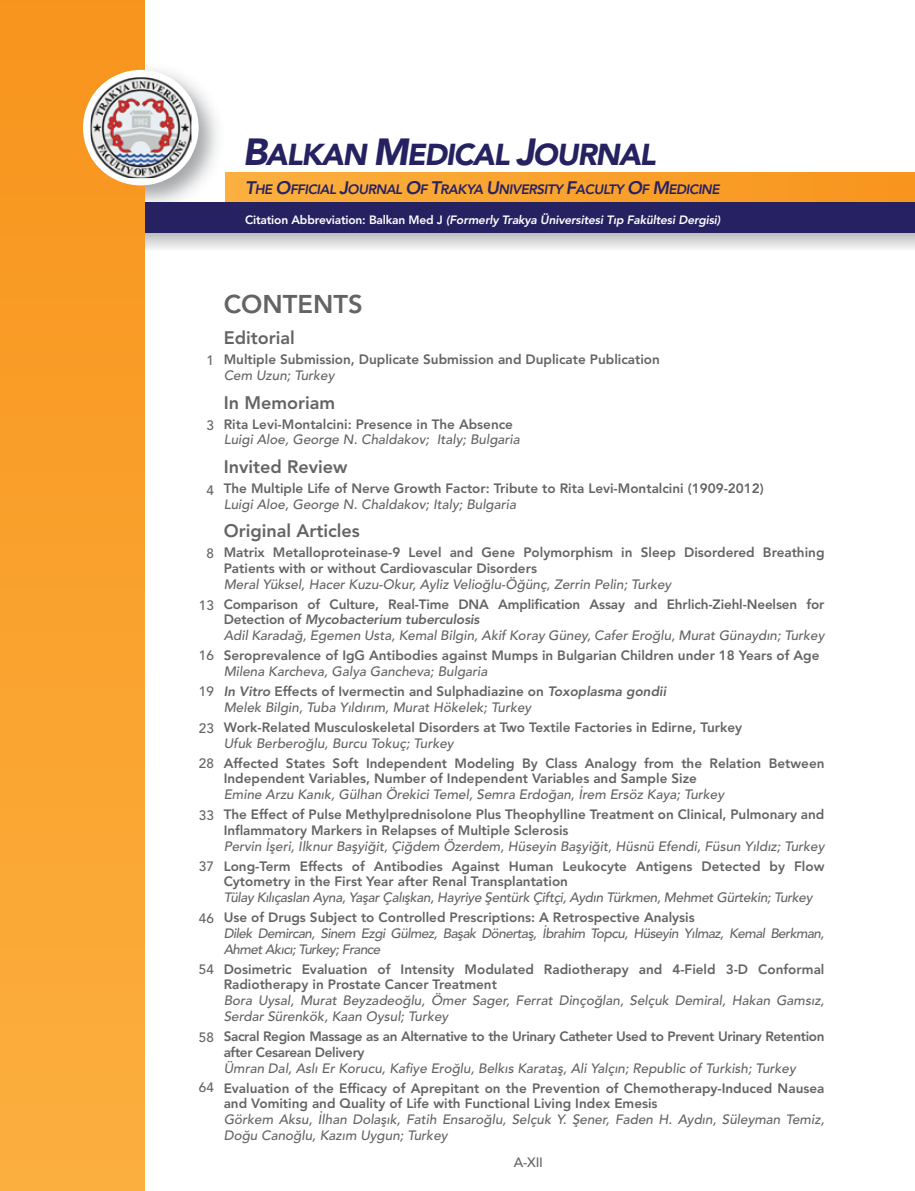
<style>
.page{position:relative;width:915px;height:1191px;background:#fff}
.page>*{position:absolute;margin:0;border:0;box-sizing:border-box;transform-origin:0 0}
.t1{font:italic 900 30px "Avenir LT Std";letter-spacing:-.045em;color:#262262}
.t2{font:800 25.5px "Avenir LT Std";color:#636466}
.t3{font:800 18px "Avenir LT Std";color:#636466}
.t4{font:800 13.5px/15.8px "Avenir LT Std";color:#636466}
.t5{font:italic 500 13.5px/15.8px "Avenir LT Std";color:#636466}
.t6{font:italic 500 13.5px/15.8px "Avenir LT Std";letter-spacing:-.04em;color:#636466}
.t7{font:800 13.5px/15.8px "Avenir LT Std";letter-spacing:-.025em;color:#636466}
.t8{font:italic 500 13.5px "Avenir LT Std";letter-spacing:-.025em;color:#636466}
.t9{font:italic 800 13.5px "Avenir LT Std";letter-spacing:-.035em;color:#262262}
.t10{font:500 13.5px "Avenir LT Std";color:#636466}
.t11{font:italic 800 12px "Avenir LT Std";letter-spacing:-.015em;color:#fff}
.s1{font-size:37.5px}
.s2{font-size:18px}
.s3{font-style:normal}
.s4{font-style:italic}
.s5{font-weight:500;font-style:italic}
.s6{font-weight:800}
.s7{font-weight:800;font-style:normal}
</style>
<div class="page">
<img style="left:144px;top:59px;width:81px;height:144px">
<div style="left:225px;top:172px;width:689px;height:31px;background:linear-gradient(to right,#fbb03f,#f8941d)"></div>
<svg style="left:144px;top:233px;width:770px;height:18px"></svg>
<div style="left:0;top:203px;width:914px;height:30px;background:#262262"></div>
<div style="left:0;top:0;width:144px;height:1191px;background:linear-gradient(to bottom,#f8941d,#fbaf3f)"></div>
<div style="left:83px;top:70px;width:115px;height:115px;background:#fff;border-radius:50%"></div>
<img style="left:91px;top:77px;width:100px;height:101px">
<h1 class="t1" style="left:243px;top:136px;width:414px"><span class="s1">B</span>ALKAN <span class="s1">M</span>EDICAL <span class="s1">J</span>OURNAL</h1>
<p class="t9" style="left:245px;top:181px;width:476px"><span class="s2">T</span>HE <span class="s2">O</span>FFICIAL <span class="s2">J</span>OURNAL <span class="s2">O</span>F <span class="s2">T</span>RAKYA <span class="s2">U</span>NIVERSITY <span class="s2">F</span>ACULTY <span class="s2">O</span>F <span class="s2">M</span>EDICINE</p>
<p class="t11" style="left:245px;top:212px;width:476px"><span class="s3">Citation Abbreviation: Balkan Med J</span> (Formerly Trakya Üniversitesi Tıp Fakültesi Dergisi)</p>
<p class="t10" style="left:206px;top:352px;width:9px">1</p>
<p class="t10" style="left:206px;top:417px;width:9px">3</p>
<p class="t10" style="left:206px;top:482px;width:9px">4</p>
<p class="t10" style="left:206px;top:545px;width:9px">8</p>
<p class="t10" style="left:199px;top:597px;width:17px">13</p>
<p class="t10" style="left:199px;top:647px;width:17px">16</p>
<p class="t10" style="left:199px;top:683px;width:17px">19</p>
<p class="t10" style="left:199px;top:720px;width:17px">23</p>
<p class="t10" style="left:199px;top:754px;width:17px">28</p>
<p class="t10" style="left:199px;top:807px;width:17px">33</p>
<p class="t10" style="left:199px;top:858px;width:17px">37</p>
<p class="t10" style="left:199px;top:910px;width:17px">46</p>
<p class="t10" style="left:199px;top:961px;width:17px">54</p>
<p class="t10" style="left:199px;top:1029px;width:17px">58</p>
<p class="t10" style="left:199px;top:1079px;width:17px">64</p>
<h2 class="t2" style="left:224px;top:288px;width:140px">CONTENTS</h2>
<h3 class="t3" style="left:224px;top:327px;width:73px">Editorial</h3>
<p class="t4" style="left:224px;top:352px;width:437px">Multiple Submission, Duplicate Submission and Duplicate Publication</p>
<p class="t5" style="left:224px;top:368px;width:112px">Cem Uzun; Turkey</p>
<h3 class="t3" style="left:224px;top:391px;width:113px">In Memoriam</h3>
<p class="t4" style="left:224px;top:416px;width:291px">Rita Levi-Montalcini: Presence in The Absence</p>
<p class="t5" style="left:224px;top:432px;width:297px">Luigi Aloe, George N. Chaldakov; Italy; Bulgaria</p>
<h3 class="t3" style="left:224px;top:456px;width:125px">Invited Review</h3>
<p class="t4" style="left:224px;top:480px;width:541px">The Multiple Life of Nerve Growth Factor: Tribute to Rita Levi-Montalcini (1909-2012)</p>
<p class="t5" style="left:224px;top:496px;width:294px">Luigi Aloe, George N. Chaldakov; Italy; Bulgaria</p>
<h3 class="t3" style="left:224px;top:520px;width:138px">Original Articles</h3>
<p class="t4" style="left:224px;top:544px;width:602px">Matrix Metalloproteinase-9 Level and Gene Polymorphism in Sleep Disordered Breathing<br>Patients with or without Cardiovascular Disorders</p>
<p class="t5" style="left:224px;top:576px;width:449px">Meral Yüksel, Hacer Kuzu-Okur, Ayliz Velioğlu-Öğünç, Zerrin Pelin; Turkey</p>
<p class="t4" style="left:224px;top:596px;width:602px">Comparison of Culture, Real-Time DNA Amplification Assay and Ehrlich-Ziehl-Neelsen for<br>Detection of <span class="s4">Mycobacterium tuberculosis<br></span><span class="s5">Adil Karadağ, Egemen Usta, Kemal Bilgin, Akif Koray Güney, Cafer Eroğlu, Murat Günaydın; Turkey</span></p>
<p class="t4" style="left:224px;top:647px;width:597px">Seroprevalence of IgG Antibodies against Mumps in Bulgarian Children under 18 Years of Age</p>
<p class="t5" style="left:224px;top:661px;width:444px;line-height:20px">Milena Karcheva, Galya Gancheva; Bulgaria<br><span class="s6">In Vitro</span> <span class="s7">Effects of Ivermectin and Sulphadiazine on</span> <span class="s6">Toxoplasma gondii</span></p>
<p class="t5" style="left:224px;top:699px;width:309px">Melek Bilgin, Tuba Yıldırım, Murat Hökelek; Turkey</p>
<p class="t4" style="left:224px;top:719px;width:519px">Work-Related Musculoskeletal Disorders at Two Textile Factories in Edirne, Turkey</p>
<p class="t5" style="left:224px;top:735px;width:231px">Ufuk Berberoğlu, Burcu Tokuç; Turkey</p>
<p class="t4" style="left:224px;top:755px;width:602px">Affected States Soft Independent Modeling By Class Analogy from the Relation Between<br>Independent Variables, Number of Independent Variables and Sample Size</p>
<p class="t5" style="left:224px;top:786px;width:502px">Emine Arzu Kanık, Gülhan Örekici Temel, Semra Erdoğan, İrem Ersöz Kaya; Turkey</p>
<p class="t4" style="left:224px;top:806px;width:602px">The Effect of Pulse Methylprednisolone Plus Theophylline Treatment on Clinical, Pulmonary and<br>Inflammatory Markers in Relapses of Multiple Sclerosis</p>
<p class="t5" style="left:224px;top:838px;width:602px">Pervin İşeri, İlknur Başyiğit, Çiğdem Özerdem, Hüseyin Başyiğit, Hüsnü Efendi, Füsun Yıldız; Turkey</p>
<p class="t4" style="left:223px;top:858px;width:602px">Long-Term Effects of Antibodies Against Human Leukocyte Antigens Detected by Flow<br>Cytometry in the First Year after Renal Transplantation</p>
<p class="t8" style="left:223px;top:889px;width:590px">Tülay Kılıçaslan Ayna, Yaşar Çalışkan, Hayriye Şentürk Çiftçi, Aydın Türkmen, Mehmet Gürtekin; Turkey</p>
<p class="t4" style="left:223px;top:909px;width:472px">Use of Drugs Subject to Controlled Prescriptions: A Retrospective Analysis</p>
<p class="t6" style="left:223px;top:925px;width:602px">Dilek Demircan, Sinem Ezgi Gülmez, Başak Dönertaş, İbrahim Topcu, Hüseyin Yılmaz, Kemal Berkman,<br>Ahmet Akıcı; Turkey; France</p>
<p class="t4" style="left:223px;top:961px;width:602px">Dosimetric Evaluation of Intensity Modulated Radiotherapy and 4-Field 3-D Conformal<br>Radiotherapy in Prostate Cancer Treatment</p>
<p class="t5" style="left:223px;top:992px;width:602px">Bora Uysal, Murat Beyzadeoğlu, Ömer Sager, Ferrat Dinçoğlan, Selçuk Demiral, Hakan Gamsız,<br>Serdar Sürenkök, Kaan Oysul; Turkey</p>
<p class="t7" style="left:223px;top:1028px;width:602px">Sacral Region Massage as an Alternative to the Urinary Catheter Used to Prevent Urinary Retention after Cesarean Delivery</p>
<p class="t5" style="left:223px;top:1060px;width:573px">Ümran Dal, Aslı Er Korucu, Kafiye Eroğlu, Belkıs Karataş, Ali Yalçın; Republic of Turkish; Turkey</p>
<p class="t4" style="left:223px;top:1080px;width:602px">Evaluation of the Efficacy of Aprepitant on the Prevention of Chemotherapy-Induced Nausea and Vomiting and Quality of Life with Functional Living Index Emesis</p>
<p class="t5" style="left:223px;top:1111px;width:602px">Görkem Aksu, İlhan Dolaşık, Fatih Ensaroğlu, Selçuk Y. Şener, Faden H. Aydın, Süleyman Temiz,<br>Doğu Canoğlu, Kazım Uygun; Turkey</p>
<p class="t10" style="left:514px;top:1154px;width:30px">A-XII</p>
</div>
